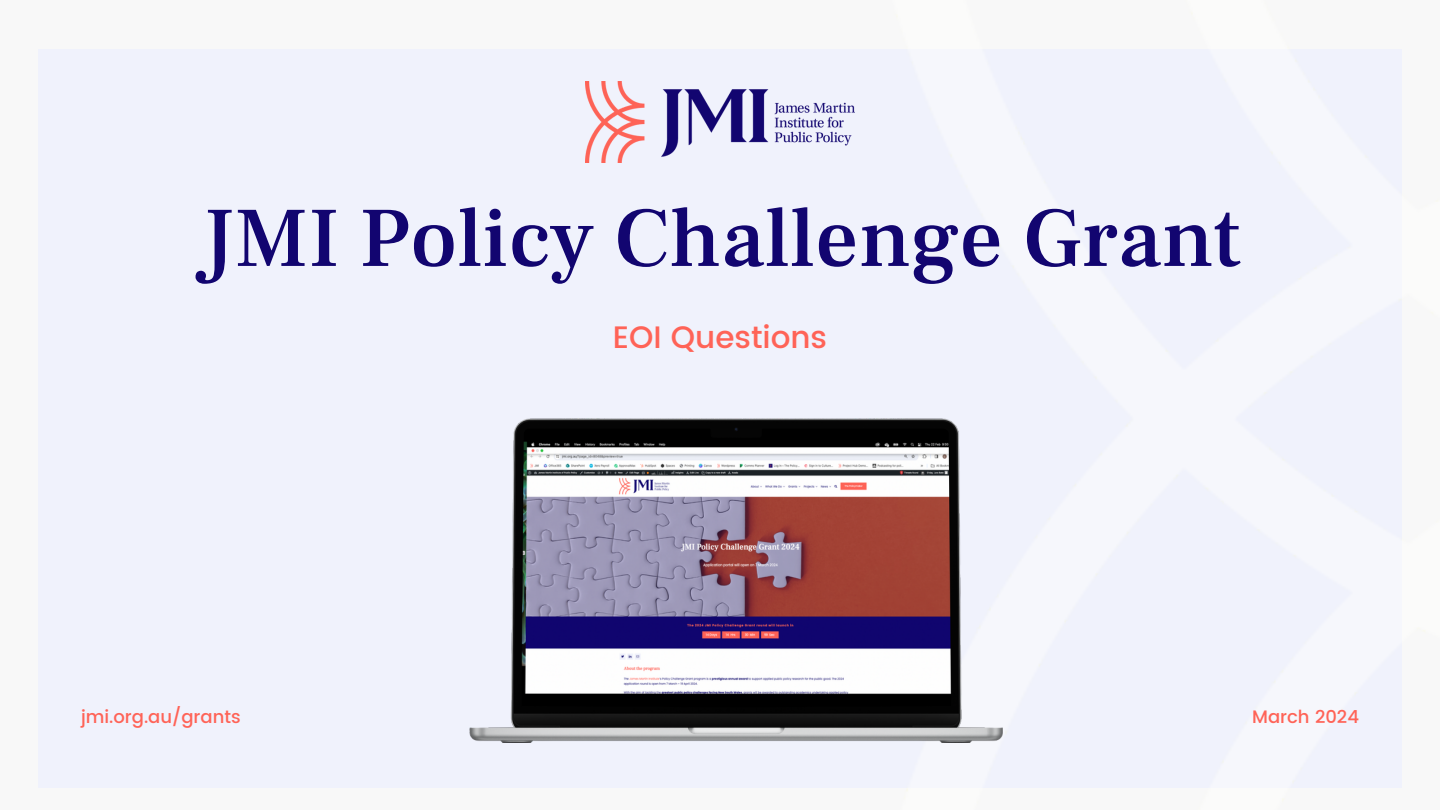
<style>
.page{position:relative;width:1440px;height:810px;background:#f8f8f8}
.page>*{position:absolute;margin:0;border:0;box-sizing:border-box;transform-origin:0 0}
.t1{font:500 85px "Frank Ruhl Libre";color:#120570}
.t2{font:500 31px "Poppins";color:#ff6357}
.t3{font:500 18px "Poppins";color:#ff6357}
</style>
<div class="page">
<div style="left:38px;top:50px;width:1364px;height:738px;background:#f0f2fc"></div>
<img style="left:585px;top:81px;width:270px;height:82px">
<img style="left:470px;top:419px;width:532px;height:324px">
<p class="t1" style="left:199px;top:185px;width:1043px">JMI Policy Challenge Grant</p>
<p class="t2" style="left:613px;top:319px;width:216px">EOI Questions</p>
<h1 class="t3" style="left:81px;top:707px;width:161px">jmi.org.au/grants</h1>
<h2 class="t3" style="left:1252px;top:707px;width:108px">March 2024</h2>
</div>
